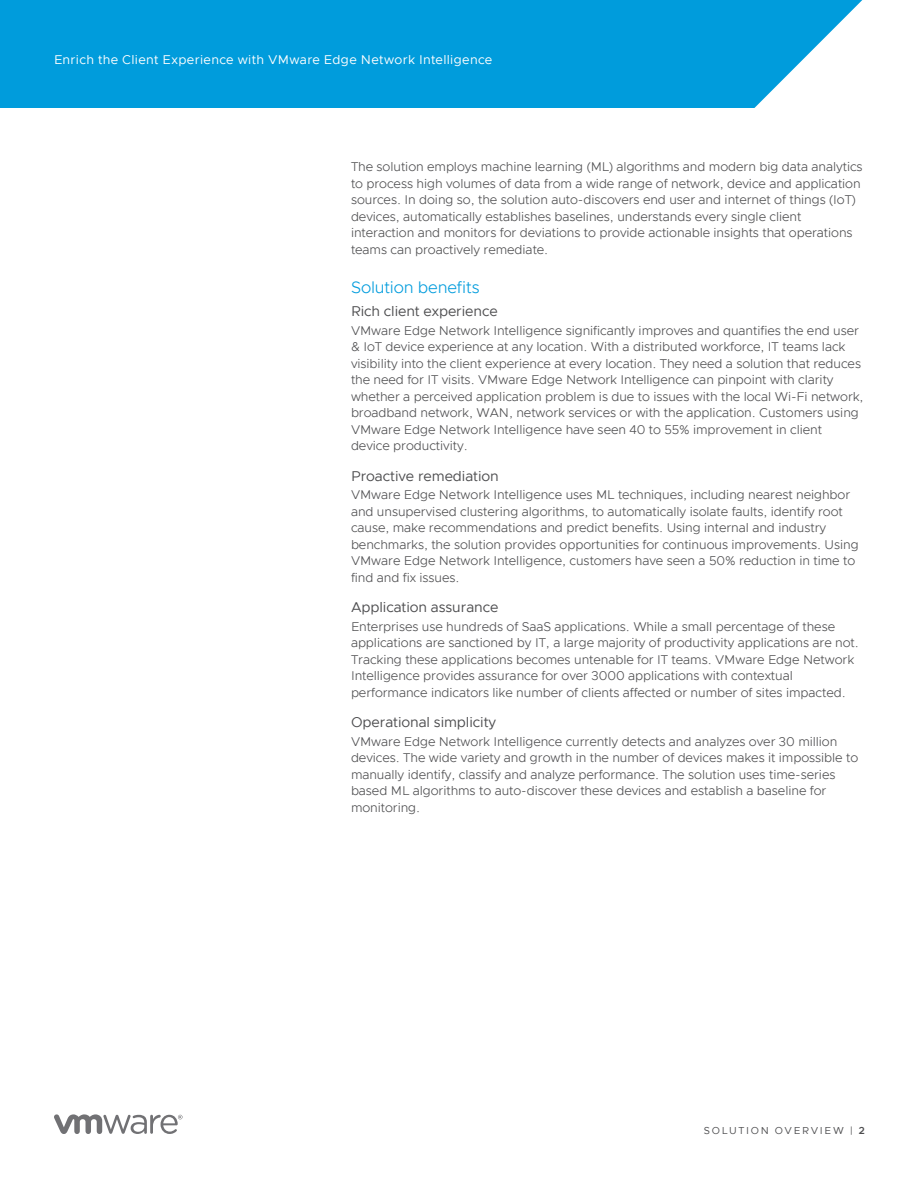
<style>
.page{position:relative;width:918px;height:1188px;background:#fff}
.page>*{position:absolute;margin:0;border:0;box-sizing:border-box;transform-origin:0 0}
._4a__SUBHEAD_1{font:300 16.5px "Metropolis";letter-spacing:-.01em;color:#009cdd}
._4a__SUBHEAD_2{font:14.25px "Metropolis";letter-spacing:-.005em;color:#4d4d4f}
._3a__BODY_TEXT{font:300 12.75px/16.5px "Metropolis";letter-spacing:-.005em;color:#4d4d4f}
.FOLIO_WHITE{font:12.75px "Metropolis";letter-spacing:.025em;color:#fff}
.t1{font:10.2px "Metropolis";letter-spacing:.165em;color:#4d4d4f}
.s1{font-weight:600}
</style>
<div class="page">
<svg style="left:54px;top:1114px;width:129px;height:20px"></svg>
<div style="left:0;top:0;width:863px;height:108px;background:#009cdc"></div>
<p class="FOLIO_WHITE" style="left:54px;top:52px;width:440px">Enrich the Client Experience with VMware Edge Network Intelligence</p>
<p class="_3a__BODY_TEXT" style="left:351px;top:159px;width:513px">The solution employs machine learning (ML) algorithms and modern big data analytics to process high volumes of data from a wide range of network, device and application sources. In doing so, the solution auto-discovers end user and internet of things (IoT) devices, automatically establishes baselines, understands every single client interaction and monitors for deviations to provide actionable insights that operations teams can proactively remediate.</p>
<p class="_4a__SUBHEAD_1" style="left:351px;top:277px;width:130px">Solution benefits</p>
<p class="_4a__SUBHEAD_2" style="left:351px;top:302px;width:148px">Rich client experience</p>
<p class="_3a__BODY_TEXT" style="left:351px;top:322px;width:514px">VMware Edge Network Intelligence significantly improves and quantifies the end user &amp; IoT device experience at any location. With a distributed workforce, IT teams lack visibility into the client experience at every location. They need a solution that reduces the need for IT visits. VMware Edge Network Intelligence can pinpoint with clarity whether a perceived application problem is due to issues with the local Wi-Fi network, broadband network, WAN, network services or with the application. Customers using VMware Edge Network Intelligence have seen 40 to 55% improvement in client device productivity.</p>
<p class="_4a__SUBHEAD_2" style="left:351px;top:467px;width:149px">Proactive remediation</p>
<p class="_3a__BODY_TEXT" style="left:351px;top:487px;width:509px">VMware Edge Network Intelligence uses ML techniques, including nearest neighbor and unsupervised clustering algorithms, to automatically isolate faults, identify root cause, make recommendations and predict benefits. Using internal and industry benchmarks, the solution provides opportunities for continuous improvements. Using VMware Edge Network Intelligence, customers have seen a 50% reduction in time to find and fix issues.</p>
<p class="_4a__SUBHEAD_2" style="left:351px;top:598px;width:149px">Application assurance</p>
<p class="_3a__BODY_TEXT" style="left:351px;top:618px;width:509px">Enterprises use hundreds of SaaS applications. While a small percentage of these applications are sanctioned by IT, a large majority of productivity applications are not.<br>Tracking these applications becomes untenable for IT teams. VMware Edge Network Intelligence provides assurance for over 3000 applications with contextual performance indicators like number of clients affected or number of sites impacted.</p>
<p class="_4a__SUBHEAD_2" style="left:351px;top:713px;width:147px">Operational simplicity</p>
<p class="_3a__BODY_TEXT" style="left:351px;top:733px;width:509px">VMware Edge Network Intelligence currently detects and analyzes over 30 million devices. The wide variety and growth in the number of devices makes it impossible to manually identify, classify and analyze performance. The solution uses time-series based ML algorithms to auto-discover these devices and establish a baseline for monitoring.</p>
<p class="t1" style="left:704px;top:1124px;width:163px">SOLUTION OVERVIEW | <span class="s1">2</span></p>
</div>
